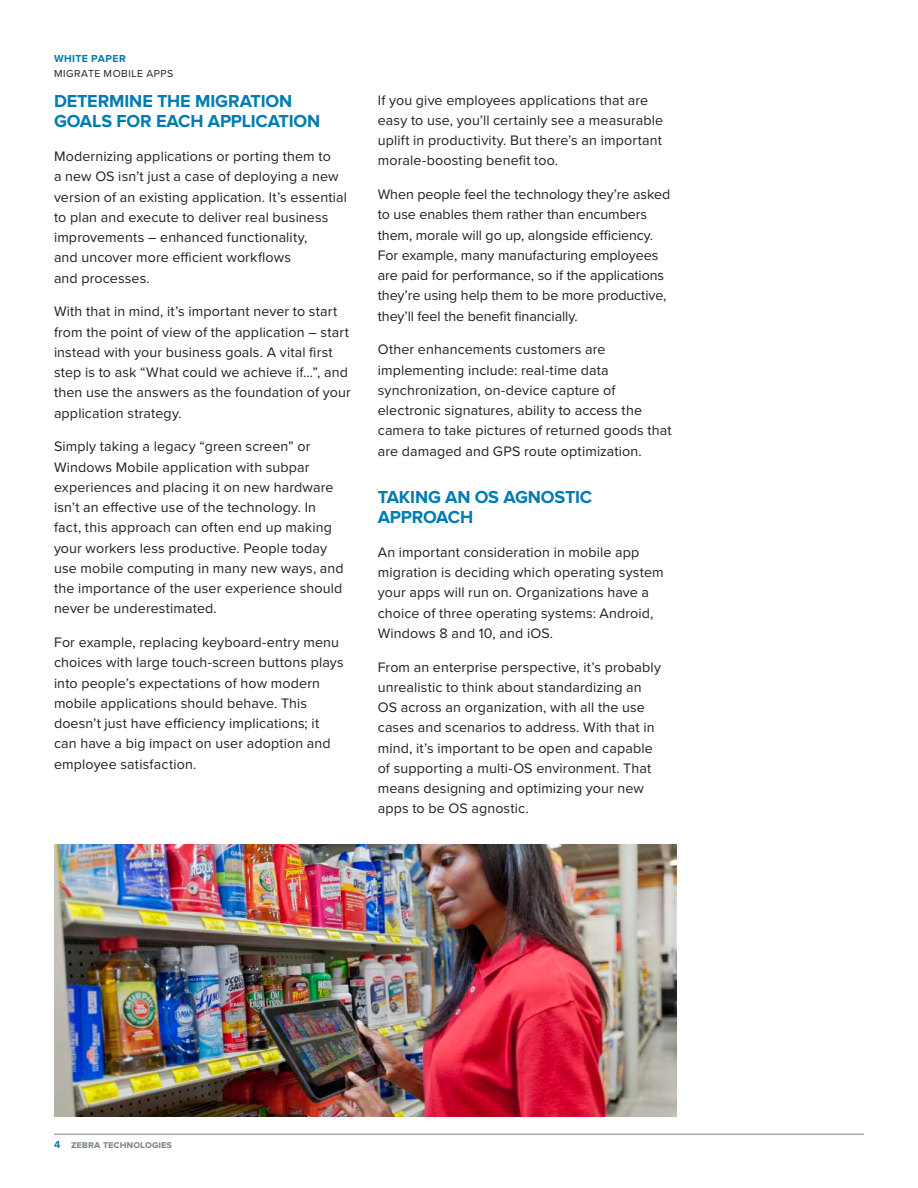
<style>
.page{position:relative;width:918px;height:1188px;background:#fff}
.page>*{position:absolute;margin:0;border:0;box-sizing:border-box;transform-origin:0 0}
.t1{font:700 18px/20.2px "Proxima Nova";letter-spacing:-.01em;color:#007cb1}
.t2{font:14.25px/20.2px "Proxima Nova";letter-spacing:.01em;color:#231f20}
.t3{font:700 10.5px "Proxima Nova";color:#7e868d}
.t4{font:10.5px "Proxima Nova";letter-spacing:.05em;color:#231f20}
.t5{font:700 10.5px "Proxima Nova";letter-spacing:.04em;color:#007cb1}
.s1{color:#007cb1}
</style>
<div class="page">
<hr style="left:54px;top:1134px;width:810px;height:1px;background:#7e868d">
<img style="left:54px;top:845px;width:622px;height:271px">
<p class="t5" style="left:54px;top:53px;width:73px">WHITE PAPER</p>
<p class="t4" style="left:54px;top:67px;width:121px">MIGRATE MOBILE APPS</p>
<p class="t1" style="left:54px;top:91px;width:268px">DETERMINE THE MIGRATION<br>GOALS FOR EACH APPLICATION</p>
<p class="t2" style="left:54px;top:146px;width:294px">Modernizing applications or porting them to<br>a new OS isn’t just a case of deploying a new version of an existing application. It’s essential to plan and execute to deliver real business improvements – enhanced functionality,<br>and uncover more efficient workflows<br>and processes.</p>
<p class="t2" style="left:54px;top:302px;width:298px">With that in mind, it’s important never to start from the point of view of the application – start instead with your business goals. A vital first step is to ask “What could we achieve if…”, and then use the answers as the foundation of your application strategy.</p>
<p class="t2" style="left:54px;top:437px;width:291px">Simply taking a legacy “green screen” or Windows Mobile application with subpar experiences and placing it on new hardware isn’t an effective use of the technology. In fact, this approach can often end up making your workers less productive. People today use mobile computing in many new ways, and the importance of the user experience should never be underestimated.</p>
<p class="t2" style="left:54px;top:632px;width:291px">For example, replacing keyboard-entry menu choices with large touch-screen buttons plays into people’s expectations of how modern mobile applications should behave. This doesn’t just have efficiency implications; it can have a big impact on user adoption and employee satisfaction.</p>
<p class="t2" style="left:378px;top:90px;width:287px">If you give employees applications that are easy to use, you’ll certainly see a measurable uplift in productivity. But there’s an important morale-boosting benefit too.</p>
<p class="t2" style="left:378px;top:184px;width:294px">When people feel the technology they’re asked to use enables them rather than encumbers them, morale will go up, alongside efficiency.<br>For example, many manufacturing employees are paid for performance, so if the applications they’re using help them to be more productive, they’ll feel the benefit financially.</p>
<p class="t2" style="left:378px;top:340px;width:295px">Other enhancements customers are implementing include: real-time data synchronization, on-device capture of electronic signatures, ability to access the camera to take pictures of returned goods that are damaged and GPS route optimization.</p>
<p class="t1" style="left:378px;top:487px;width:216px">TAKING AN OS AGNOSTIC<br>APPROACH</p>
<p class="t2" style="left:378px;top:542px;width:287px">An important consideration in mobile app migration is deciding which operating system your apps will run on. Organizations have a choice of three operating systems: Android, Windows 8 and 10, and iOS.</p>
<p class="t2" style="left:378px;top:657px;width:285px">From an enterprise perspective, it’s probably unrealistic to think about standardizing an OS across an organization, with all the use cases and scenarios to address. With that in mind, it’s important to be open and capable of supporting a multi-OS environment. That means designing and optimizing your new apps to be OS agnostic.</p>
<p class="t3" style="left:54px;top:1138px;width:120px"><span class="s1">4</span> zebra technologies</p>
</div>
